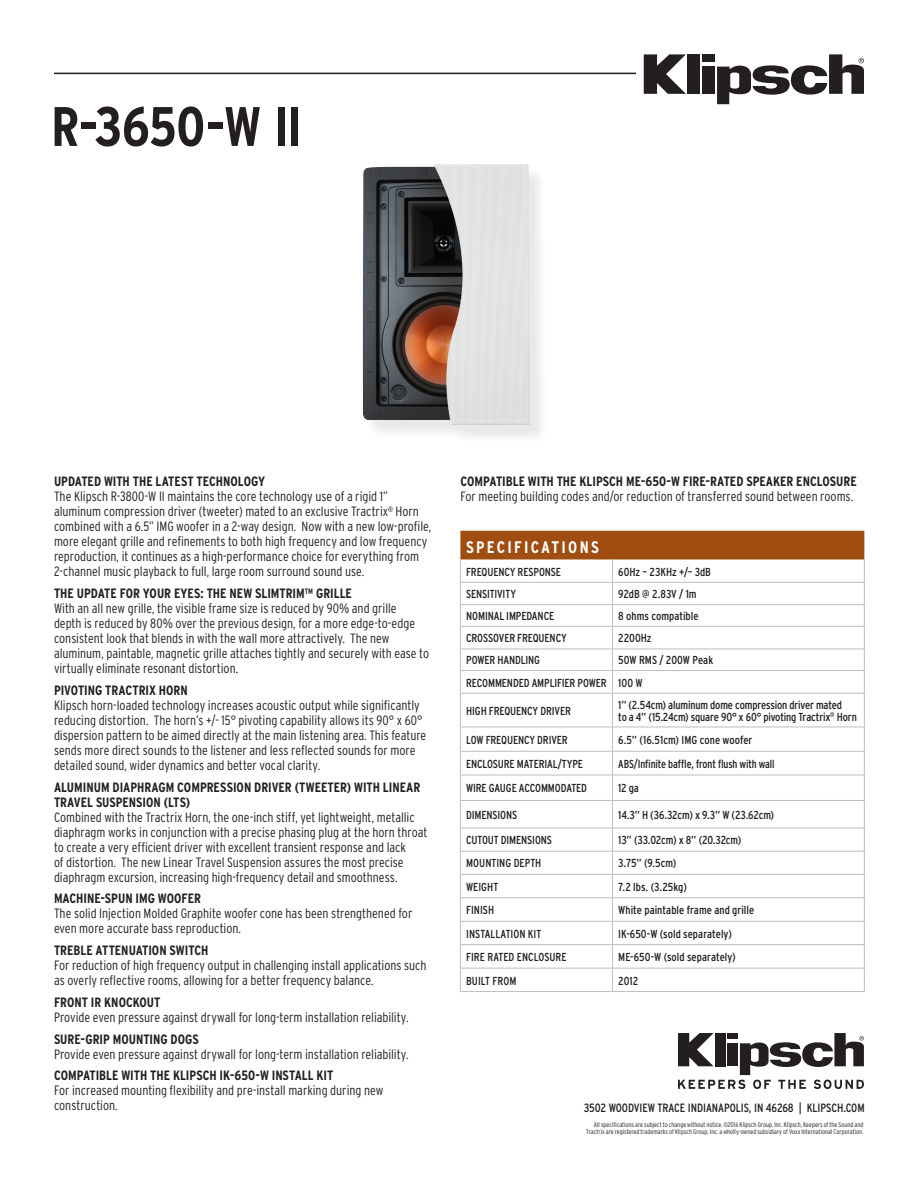
<style>
.page{position:relative;width:918px;height:1188px;background:#fff}
.page>*{position:absolute;margin:0;border:0;box-sizing:border-box;transform-origin:0 0}
.Serie_-_Black_Left{font:700 condensed 55.5px "Interstate";letter-spacing:-.015em;color:#231f20}
.Spec___Bold{font:700 condensed 16.65px "Interstate";letter-spacing:.135em;color:#fff}
.t1{font:300 condensed 13.5px/15px "Interstate";color:#231f20}
.t2{font:700 condensed 13.5px/15px "Interstate";color:#231f20}
.t3{font:condensed 12px "Interstate";letter-spacing:-.005em;color:#231f20}
.Spec___Bold-2{font:condensed 11.55px "Interstate";letter-spacing:-.01em;color:#231f20}
.Spec___Regular{font:condensed 11.55px "Interstate";letter-spacing:-.01em;color:#231f20}
.Spec___Bold-3{font:condensed 11.55px "Interstate";letter-spacing:-.01em;color:#231f20;scale:.96 1}
.t4{font:300 condensed 6.75px/6.8px "Interstate";letter-spacing:-.005em;color:#231f20;text-align:right}
</style>
<div class="page">
<div style="left:365px;top:166px;width:184px;height:278px;background:#f4f4f4"></div>
<img style="left:362px;top:164px;width:168px;height:261px">
<hr style="left:54px;top:73px;width:582px;height:1px;background:#231f20">
<svg style="left:678px;top:1033px;width:186px;height:56px"></svg>
<svg style="left:644px;top:54px;width:42px;height:40px"></svg>
<div style="left:687px;top:54px;width:13px;height:40px;background:#231f20"></div>
<div style="left:702px;top:54px;width:12px;height:7px;background:#231f20"></div>
<div style="left:702px;top:67px;width:12px;height:27px;background:#231f20"></div>
<svg style="left:717px;top:54px;width:147px;height:50px"></svg>
<svg style="left:461px;top:726px;width:403px;height:242px"></svg>
<svg style="left:613px;top:776px;width:251px;height:192px"></svg>
<div style="left:460px;top:828px;width:153px;height:23px;background:#fff"></div>
<svg style="left:460px;top:531px;width:405px;height:162px"></svg>
<hr style="left:460px;top:693px;width:153px;height:1px;background:#bcbdc0">
<hr style="left:460px;top:694px;width:1px;height:33px;background:#bcbdc0">
<hr style="left:613px;top:693px;width:252px;height:1px;background:#bcbdc0">
<hr style="left:612px;top:694px;width:1px;height:33px;background:#bcbdc0">
<hr style="left:864px;top:694px;width:1px;height:33px;background:#bcbdc0">
<hr style="left:460px;top:727px;width:153px;height:1px;background:#bcbdc0">
<hr style="left:613px;top:727px;width:252px;height:1px;background:#bcbdc0">
<hr style="left:460px;top:751px;width:153px;height:1px;background:#bcbdc0">
<hr style="left:613px;top:751px;width:252px;height:1px;background:#bcbdc0">
<hr style="left:460px;top:775px;width:153px;height:1px;background:#bcbdc0">
<hr style="left:460px;top:800px;width:153px;height:1px;background:#bcbdc0">
<svg style="left:460px;top:727px;width:1px;height:264px"></svg>
<svg style="left:612px;top:727px;width:1px;height:264px"></svg>
<svg style="left:864px;top:727px;width:1px;height:264px"></svg>
<hr style="left:613px;top:775px;width:252px;height:1px;background:#bcbdc0">
<hr style="left:613px;top:800px;width:252px;height:1px;background:#bcbdc0">
<hr style="left:460px;top:828px;width:153px;height:1px;background:#bcbdc0">
<hr style="left:613px;top:828px;width:252px;height:1px;background:#bcbdc0">
<hr style="left:460px;top:851px;width:153px;height:1px;background:#bcbdc0">
<hr style="left:613px;top:851px;width:252px;height:1px;background:#bcbdc0">
<hr style="left:460px;top:874px;width:153px;height:1px;background:#bcbdc0">
<hr style="left:613px;top:874px;width:252px;height:1px;background:#bcbdc0">
<hr style="left:460px;top:897px;width:153px;height:1px;background:#bcbdc0">
<hr style="left:613px;top:897px;width:252px;height:1px;background:#bcbdc0">
<hr style="left:460px;top:921px;width:153px;height:1px;background:#bcbdc0">
<hr style="left:613px;top:921px;width:252px;height:1px;background:#bcbdc0">
<hr style="left:460px;top:944px;width:153px;height:1px;background:#bcbdc0">
<hr style="left:613px;top:944px;width:252px;height:1px;background:#bcbdc0">
<hr style="left:460px;top:968px;width:153px;height:1px;background:#bcbdc0">
<hr style="left:613px;top:968px;width:252px;height:1px;background:#bcbdc0">
<hr style="left:460px;top:991px;width:153px;height:1px;background:#bcbdc0">
<hr style="left:613px;top:991px;width:252px;height:1px;background:#bcbdc0">
<p class="Serie_-_Black_Left" style="left:51px;top:95px;width:253px">R-3650-W II</p>
<p class="t2" style="left:54px;top:474px;width:213px">UPDATED WITH THE LATEST TECHNOLOGY</p>
<p class="t1" style="left:54px;top:489px;width:379px">The Klipsch R-3800-W II maintains the core technology use of a rigid 1” aluminum compression driver (tweeter) mated to an exclusive Tractrix<sup>®</sup> Horn combined with a 6.5” IMG woofer in a 2-way design. Now with a new low-profile, more elegant grille and refinements to both high frequency and low frequency reproduction, it continues as a high-performance choice for everything from 2-channel music playback to full, large room surround sound use.</p>
<p class="t2" style="left:54px;top:586px;width:300px">THE UPDATE FOR YOUR EYES: THE NEW SLIMTRIM™ GRILLE</p>
<p class="t1" style="left:54px;top:601px;width:377px">With an all new grille, the visible frame size is reduced by 90% and grille<br>depth is reduced by 80% over the previous design, for a more edge-to-edge consistent look that blends in with the wall more attractively. The new aluminum, paintable, magnetic grille attaches tightly and securely with ease to virtually eliminate resonant distortion.</p>
<p class="t2" style="left:54px;top:683px;width:135px">PIVOTING TRACTRIX HORN</p>
<p class="t1" style="left:54px;top:698px;width:374px">Klipsch horn-loaded technology increases acoustic output while significantly reducing distortion. The horn’s +/- 15° pivoting capability allows its 90° x 60° dispersion pattern to be aimed directly at the main listening area. This feature sends more direct sounds to the listener and less reflected sounds for more detailed sound, wider dynamics and better vocal clarity.</p>
<p class="t2" style="left:54px;top:779px;width:368px">ALUMINUM DIAPHRAGM COMPRESSION DRIVER (TWEETER) WITH LINEAR<br>TRAVEL SUSPENSION (LTS)</p>
<p class="t1" style="left:54px;top:809px;width:375px">Combined with the Tractrix Horn, the one-inch stiff, yet lightweight, metallic diaphragm works in conjunction with a precise phasing plug at the horn throat to create a very efficient driver with excellent transient response and lack<br>of distortion. The new Linear Travel Suspension assures the most precise diaphragm excursion, increasing high-frequency detail and smoothness.</p>
<p class="t2" style="left:54px;top:891px;width:148px">MACHINE-SPUN IMG WOOFER</p>
<p class="t1" style="left:54px;top:906px;width:360px">The solid Injection Molded Graphite woofer cone has been strengthened for even more accurate bass reproduction.</p>
<p class="t2" style="left:54px;top:943px;width:156px">TREBLE ATTENUATION SWITCH</p>
<p class="t1" style="left:54px;top:958px;width:374px">For reduction of high frequency output in challenging install applications such as overly reflective rooms, allowing for a better frequency balance.</p>
<p class="t2" style="left:54px;top:995px;width:108px">FRONT IR KNOCKOUT</p>
<p class="t1" style="left:54px;top:1010px;width:356px">Provide even pressure against drywall for long-term installation reliability.</p>
<p class="t2" style="left:54px;top:1031px;width:146px">SURE-GRIP MOUNTING DOGS</p>
<p class="t1" style="left:54px;top:1046px;width:356px">Provide even pressure against drywall for long-term installation reliability.</p>
<p class="t2" style="left:54px;top:1068px;width:281px">COMPATIBLE WITH THE KLIPSCH IK-650-W INSTALL KIT</p>
<p class="t1" style="left:54px;top:1083px;width:331px">For increased mounting flexibility and pre-install marking during new construction.</p>
<p class="t2" style="left:460px;top:474px;width:398px">COMPATIBLE WITH THE KLIPSCH ME-650-W FIRE-RATED SPEAKER ENCLOSURE</p>
<p class="t1" style="left:460px;top:489px;width:394px">For meeting building codes and/or reduction of transferred sound between rooms.</p>
<p class="Spec___Bold" style="left:466px;top:538px;width:134px">SPECIFICATIONS</p>
<p class="Spec___Bold-2" style="left:466px;top:565px;width:96px">FREQUENCY RESPONSE</p>
<p class="Spec___Regular" style="left:618px;top:565px;width:94px">60Hz – 23KHz +/– 3dB</p>
<p class="Spec___Bold-2" style="left:466px;top:588px;width:51px">SENSITIVITY</p>
<p class="Spec___Regular" style="left:618px;top:588px;width:80px">92dB @ 2.83V / 1m</p>
<p class="Spec___Bold-2" style="left:466px;top:610px;width:90px">NOMINAL IMPEDANCE</p>
<p class="Spec___Regular" style="left:618px;top:610px;width:82px">8 ohms compatible</p>
<p class="Spec___Bold-2" style="left:466px;top:632px;width:102px">CROSSOVER FREQUENCY</p>
<p class="Spec___Regular" style="left:618px;top:632px;width:35px">2200Hz</p>
<p class="Spec___Bold-2" style="left:466px;top:654px;width:76px">POWER HANDLING</p>
<p class="Spec___Bold-2" style="left:618px;top:654px;width:96px">50W RMS / 200W Peak</p>
<p class="Spec___Bold-2" style="left:466px;top:676px;width:142px">RECOMMENDED AMPLIFIER POWER</p>
<p class="Spec___Regular" style="left:618px;top:676px;width:26px">100 W</p>
<p class="Spec___Bold-2" style="left:466px;top:704px;width:106px">HIGH FREQUENCY DRIVER</p>
<p class="Spec___Regular" style="left:618px;top:698px;width:225px">1” (2.54cm) aluminum dome compression driver mated</p>
<p class="Spec___Regular" style="left:618px;top:710px;width:240px">to a 4” (15.24cm) square 90° x 60° pivoting Tractrix<sup>®</sup> Horn</p>
<p class="Spec___Bold-2" style="left:466px;top:733px;width:103px">LOW FREQUENCY DRIVER</p>
<p class="Spec___Regular" style="left:618px;top:733px;width:136px">6.5” (16.51cm) IMG cone woofer</p>
<p class="Spec___Bold-2" style="left:466px;top:757px;width:118px">ENCLOSURE MATERIAL/TYPE</p>
<p class="Spec___Bold-3" style="left:618px;top:757px;width:164px">ABS/Infinite baffle, front flush with wall</p>
<p class="Spec___Bold-2" style="left:466px;top:782px;width:122px">WIRE GAUGE ACCOMMODATED</p>
<p class="Spec___Bold-2" style="left:618px;top:782px;width:22px">12 ga</p>
<p class="Spec___Bold-2" style="left:466px;top:808px;width:53px">DIMENSIONS</p>
<p class="Spec___Bold-2" style="left:618px;top:808px;width:157px">14.3” H (36.32cm) x 9.3” W (23.62cm)</p>
<p class="Spec___Bold-2" style="left:466px;top:834px;width:87px">CUTOUT DIMENSIONS</p>
<p class="Spec___Bold-2" style="left:618px;top:834px;width:125px">13” (33.02cm) x 8” (20.32cm)</p>
<p class="Spec___Bold-2" style="left:466px;top:857px;width:77px">MOUNTING DEPTH</p>
<p class="Spec___Bold-2" style="left:618px;top:857px;width:60px">3.75” (9.5cm)</p>
<p class="Spec___Bold-2" style="left:466px;top:880px;width:34px">WEIGHT</p>
<p class="Spec___Bold-2" style="left:618px;top:880px;width:70px">7.2 lbs. (3.25kg)</p>
<p class="Spec___Bold-2" style="left:466px;top:904px;width:30px">FINISH</p>
<p class="Spec___Bold-2" style="left:618px;top:904px;width:137px">White paintable frame and grille</p>
<p class="Spec___Bold-2" style="left:466px;top:927px;width:77px">INSTALLATION KIT</p>
<p class="Spec___Bold-2" style="left:618px;top:927px;width:115px">IK-650-W (sold separately)</p>
<p class="Spec___Bold-2" style="left:466px;top:951px;width:102px">FIRE RATED ENCLOSURE</p>
<p class="Spec___Bold-2" style="left:618px;top:951px;width:119px">ME-650-W (sold separately)</p>
<p class="Spec___Bold-2" style="left:466px;top:974px;width:52px">BUILT FROM</p>
<p class="Spec___Bold-2" style="left:618px;top:974px;width:21px">2012</p>
<p class="t3" style="left:584px;top:1101px;width:282px">3502 WOODVIEW TRACE INDIANAPOLIS, IN 46268 | KLIPSCH.COM</p>
<p class="t4" style="left:586px;top:1121px;width:279px">All specifications are subject to change without notice. ©2016 Klipsch Group, Inc. Klipsch, Keepers of the Sound and<br>Tractrix are registered trademarks of Klipsch Group, Inc. a wholly-owned subsidiary of Voxx International Corporation.</p>
</div>
